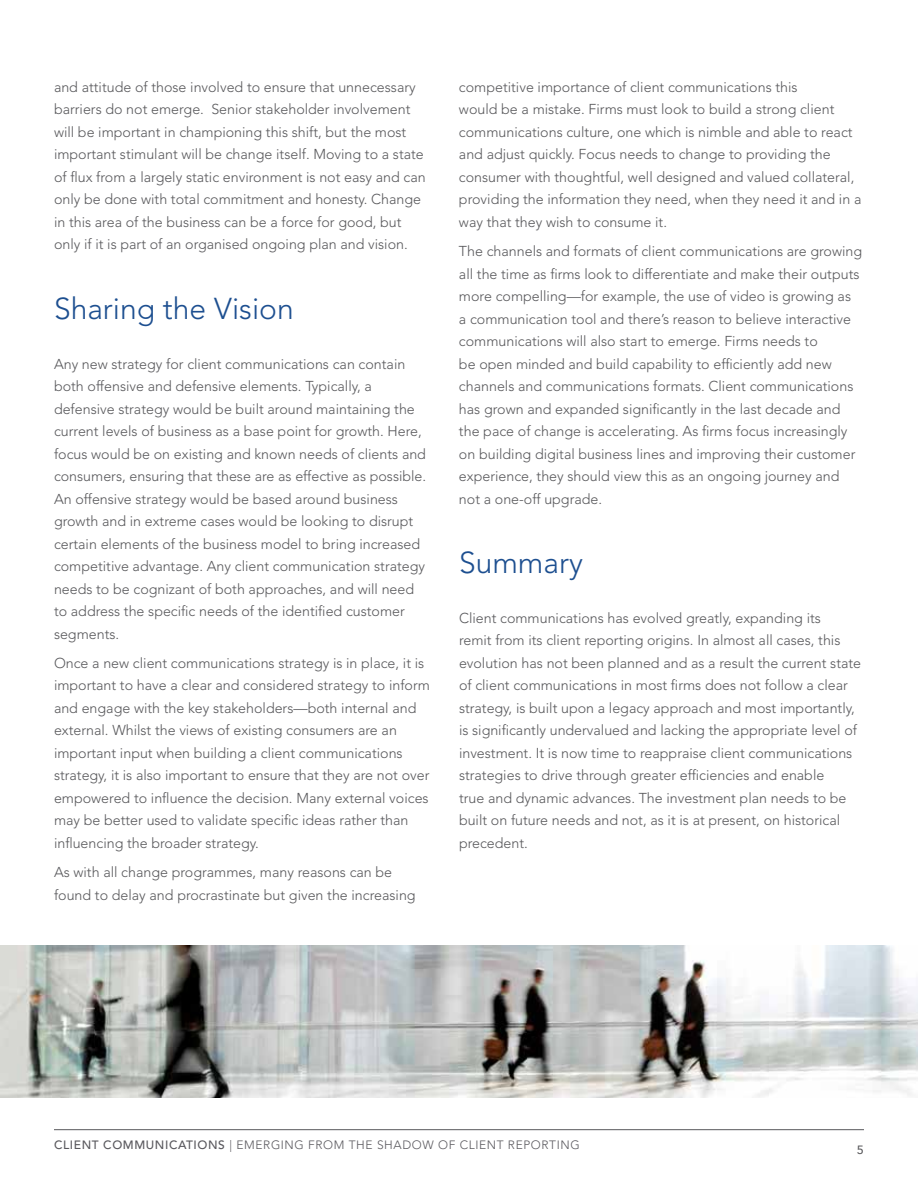
<style>
.page{position:relative;width:918px;height:1188px;background:#fff}
.page>*{position:absolute;margin:0;border:0;box-sizing:border-box;transform-origin:0 0}
.t1{font:300 30px "Avenir LT Std";color:#1d4f90}
.t2{font:300 14.25px/22.5px "Avenir LT Std";color:#58585b}
.t3{font:300 12px "Avenir LT Std";letter-spacing:.05em;color:#59585d}
.t4{font:500 12px "Avenir Next";color:#58585b}
.s1{font-family:"Avenir LT Pro";font-weight:500}
</style>
<div class="page">
<img style="left:0;top:945px;width:918px;height:153px">
<hr style="left:54px;top:1129px;width:810px;height:1px;background:#58585b">
<p class="t2" style="left:54px;top:76px;width:373px">and attitude of those involved to ensure that unnecessary barriers do not emerge. Senior stakeholder involvement will be important in championing this shift, but the most important stimulant will be change itself. Moving to a state of flux from a largely static environment is not easy and can only be done with total commitment and honesty. Change in this area of the business can be a force for good, but only if it is part of an organised ongoing plan and vision.</p>
<h1 class="t1" style="left:54px;top:291px;width:241px">Sharing the Vision</h1>
<p class="t2" style="left:54px;top:352px;width:374px">Any new strategy for client communications can contain both offensive and defensive elements. Typically, a defensive strategy would be built around maintaining the current levels of business as a base point for growth. Here, focus would be on existing and known needs of clients and consumers, ensuring that these are as effective as possible.<br>An offensive strategy would be based around business growth and in extreme cases would be looking to disrupt certain elements of the business model to bring increased competitive advantage. Any client communication strategy needs to be cognizant of both approaches, and will need to address the specific needs of the identified customer segments.</p>
<p class="t2" style="left:54px;top:652px;width:377px">Once a new client communications strategy is in place, it is important to have a clear and considered strategy to inform and engage with the key stakeholders—both internal and external. Whilst the views of existing consumers are an important input when building a client communications strategy, it is also important to ensure that they are not over empowered to influence the decision. Many external voices may be better used to validate specific ideas rather than influencing the broader strategy.</p>
<p class="t2" style="left:54px;top:861px;width:363px">As with all change programmes, many reasons can be found to delay and procrastinate but given the increasing</p>
<p class="t2" style="left:459px;top:76px;width:404px">competitive importance of client communications this<br>would be a mistake. Firms must look to build a strong client communications culture, one which is nimble and able to react and adjust quickly. Focus needs to change to providing the consumer with thoughtful, well designed and valued collateral, providing the information they need, when they need it and in a way that they wish to consume it.</p>
<p class="t2" style="left:459px;top:240px;width:405px">The channels and formats of client communications are growing all the time as firms look to differentiate and make their outputs more compelling—for example, the use of video is growing as<br>a communication tool and there’s reason to believe interactive communications will also start to emerge. Firms needs to<br>be open minded and build capability to efficiently add new channels and communications formats. Client communications has grown and expanded significantly in the last decade and the pace of change is accelerating. As firms focus increasingly on building digital business lines and improving their customer experience, they should view this as an ongoing journey and not a one-off upgrade.</p>
<h1 class="t1" style="left:459px;top:545px;width:125px">Summary</h1>
<p class="t2" style="left:459px;top:607px;width:404px">Client communications has evolved greatly, expanding its<br>remit from its client reporting origins. In almost all cases, this evolution has not been planned and as a result the current state of client communications in most firms does not follow a clear strategy, is built upon a legacy approach and most importantly, is significantly undervalued and lacking the appropriate level of investment. It is now time to reappraise client communications strategies to drive through greater efficiencies and enable<br>true and dynamic advances. The investment plan needs to be built on future needs and not, as it is at present, on historical precedent.</p>
<p class="t3" style="left:54px;top:1138px;width:527px"><span class="s1">CLIENT COMMUNICATIONS</span> | EMERGING FROM THE SHADOW OF CLIENT REPORTING</p>
<p class="t4" style="left:857px;top:1139px;width:9px">5</p>
</div>
